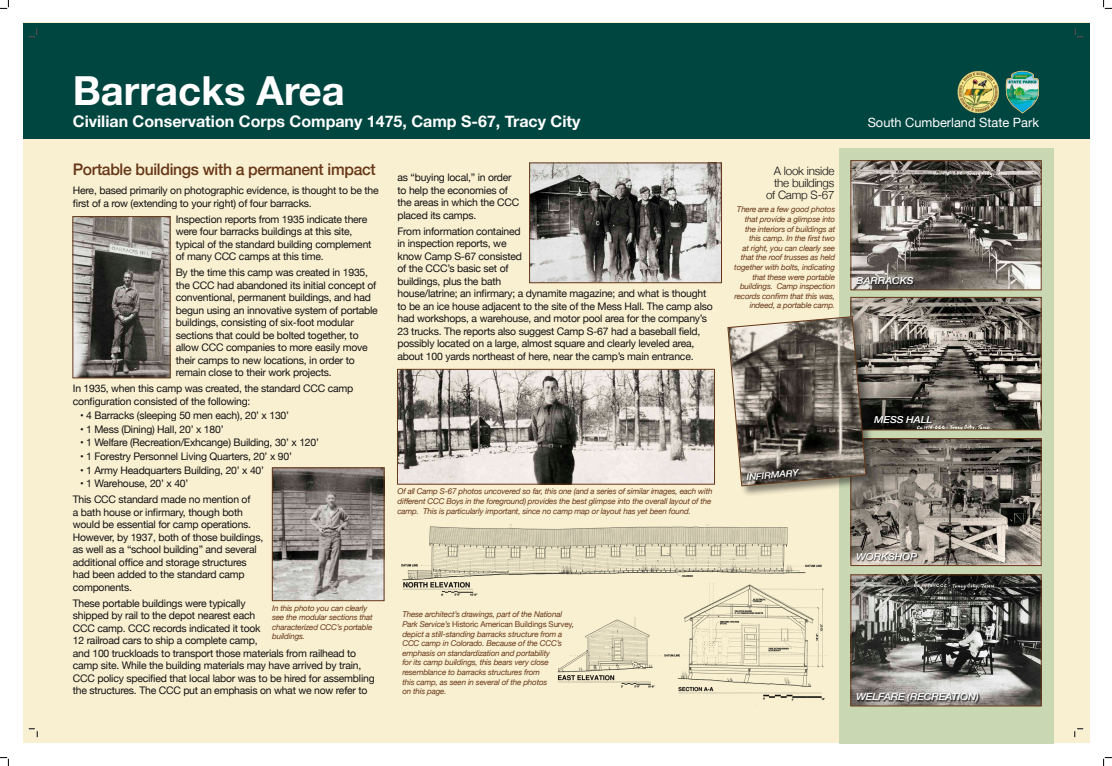
<style>
.page{position:relative;width:1112px;height:766px;background:#fff}
.page>*{position:absolute;margin:0;border:0;box-sizing:border-box;transform-origin:0 0}
.t1{font:700 40px "Helvetica Neue";color:#fff}
.t2{font:700 16px "Helvetica Neue";color:#fff}
.t3{font:500 16px "Helvetica Neue";letter-spacing:-.02em;color:#663717}
.t4{font:12.8px "Helvetica Neue";color:#fff}
.t5{font:300 11.6px/12px "Helvetica Neue";letter-spacing:-.02em;color:#121212;text-align:right}
.t6{font:10.4px/12.5px "Helvetica Neue";letter-spacing:-.02em;color:#121212}
.t7{font:italic 500 9.56px "Helvetica Neue";letter-spacing:-.02em;color:#fff;scale:1.11 1}
.t8{font:italic 500 8.88px "Helvetica Neue";color:#fff;scale:1.11 1}
.t9{font:italic 8px/9.6px "Helvetica Neue";letter-spacing:-.02em;color:#663717}
.s1{font-style:normal}
</style>
<div class="page">
<div style="left:23px;top:23px;width:1066px;height:720px;background:#f9efd1"></div>
<div style="left:23px;top:23px;width:1066px;height:115px;background:#004640"></div>
<div style="left:839px;top:148px;width:214px;height:596px;background:#c9d7b3"></div>
<img style="left:401px;top:524px;width:421px;height:72px">
<img style="left:557px;top:583px;width:268px;height:118px">
<img style="left:75px;top:218px;width:93px;height:158px">
<div style="left:73px;top:216px;width:97px;height:162px;border:1px solid #663717"></div>
<img style="left:531px;top:165px;width:188px;height:116px">
<div style="left:529px;top:163px;width:192px;height:120px;border:1px solid #663717"></div>
<img style="left:852px;top:162px;width:187px;height:126px">
<div style="left:850px;top:160px;width:191px;height:130px;border:1px solid #663717"></div>
<svg style="left:855px;top:277px;width:60px;height:9px"></svg>
<img style="left:852px;top:299px;width:187px;height:129px">
<div style="left:850px;top:297px;width:191px;height:133px;border:1px solid #663717"></div>
<svg style="left:876px;top:415px;width:57px;height:9px"></svg>
<img style="left:852px;top:440px;width:187px;height:123px">
<div style="left:850px;top:438px;width:191px;height:127px;border:1px solid #663717"></div>
<svg style="left:856px;top:552px;width:62px;height:10px"></svg>
<img style="left:852px;top:576px;width:187px;height:128px">
<div style="left:850px;top:574px;width:191px;height:132px;border:1px solid #663717"></div>
<svg style="left:856px;top:693px;width:124px;height:11px"></svg>
<div style="left:727px;top:316px;width:149px;height:181px;background:#121212;opacity:.5"></div>
<svg style="left:727px;top:316px;width:139px;height:170px;background:#787066"></svg>
<svg style="left:746px;top:469px;width:54px;height:13px"></svg>
<img style="left:399px;top:371px;width:313px;height:111px">
<div style="left:397px;top:369px;width:317px;height:115px;border:1px solid #663717"></div>
<img style="left:274px;top:469px;width:108px;height:130px">
<div style="left:272px;top:467px;width:112px;height:134px;border:1px solid #663717"></div>
<svg style="left:29px;top:29px;width:9px;height:9px"></svg>
<svg style="left:29px;top:728px;width:9px;height:9px"></svg>
<svg style="left:1074px;top:29px;width:8px;height:9px"></svg>
<svg style="left:1074px;top:728px;width:8px;height:9px"></svg>
<svg style="left:0;top:0;width:9px;height:9px"></svg>
<svg style="left:0;top:757px;width:9px;height:9px"></svg>
<svg style="left:1103px;top:0;width:8px;height:9px"></svg>
<svg style="left:1103px;top:757px;width:8px;height:9px"></svg>
<h1 class="t1" style="left:73px;top:59px;width:147px">Subje t</h1>
<h1 class="t1" style="left:73px;top:59px;width:273px">Barracks Area</h1>
<h2 class="t2" style="left:73px;top:109px;width:509px">Civilian Conservation Corps Company 1475, Camp S-67, Tracy City</h2>
<p class="t4" style="left:867px;top:113px;width:173px">South Cumberland State Park</p>
<h2 class="t2" style="left:412px;top:109px;width:162px">“Camp Alvin C. York”</h2>
<h2 class="t3" style="left:73px;top:157px;width:304px">Portable buildings with a permanent impact</h2>
<p class="t6" style="left:73px;top:185px;width:307px">Here, based primarily on photographic evidence, is thought to be the first of a row (extending to your right) of four barracks.</p>
<p class="t6" style="left:176px;top:213px;width:197px">Inspection reports from 1935 indicate there were four barracks buildings at this site, typical of the standard building complement of many CCC camps at this time.</p>
<p class="t6" style="left:176px;top:267px;width:203px">By the time this camp was created in 1935, the CCC had abandoned its initial concept of conventional, permanent buildings, and had begun using an innovative system of portable buildings, consisting of six-foot modular sections that could be bolted together, to allow CCC companies to more easily move their camps to new locations, in order to remain close to their work projects.</p>
<p class="t6" style="left:73px;top:383px;width:282px">In 1935, when this camp was created, the standard CCC camp configuration consisted of the following:</p>
<p class="t6" style="left:80px;top:409px;width:210px">• 4 Barracks (sleeping 50 men each), 20’ x 130’</p>
<p class="t6" style="left:80px;top:423px;width:145px">• 1 Mess (Dining) Hall, 20’ x 180’</p>
<p class="t6" style="left:80px;top:437px;width:240px">• 1 Welfare (Recreation/Exhcange) Building, 30’ x 120’</p>
<p class="t6" style="left:80px;top:450px;width:213px">• 1 Forestry Personnel Living Quarters, 20’ x 90’</p>
<p class="t6" style="left:80px;top:464px;width:185px">• 1 Army Headquarters Building, 20’ x 40’</p>
<p class="t6" style="left:73px;top:476px;width:179px;line-height:16.1px;text-indent:7px">• 1 Warehouse, 20’ x 40’<br>This CCC standard made no mention of</p>
<p class="t6" style="left:73px;top:506px;width:192px">a bath house or infirmary, though both would be essential for camp operations.<br>However, by 1937, both of those buildings, as well as a “school building” and several additional office and storage structures had been added to the standard camp components.</p>
<p class="t6" style="left:73px;top:597px;width:303px">These portable buildings were typically<br>shipped by rail to the depot nearest each<br>CCC camp. CCC records indicated it took<br>12 railroad cars to ship a complete camp,<br>and 100 truckloads to transport those materials from railhead to camp site. While the building materials may have arrived by train, CCC policy specified that local labor was to be hired for assembling the structures. The CCC put an emphasis on what we now refer to</p>
<p class="t9" style="left:272px;top:603px;width:102px">In this photo you can clearly see the modular sections that characterized CCC’s portable buildings.</p>
<p class="t6" style="left:397px;top:172px;width:123px">as “buying local,” in order to help the economies of the areas in which the CCC placed its camps.</p>
<p class="t6" style="left:397px;top:225px;width:317px">From information contained<br>in inspection reports, we<br>know Camp S-67 consisted<br>of the CCC’s basic set of<br>buildings, plus the bath<br>house/latrine; an infirmary; a dynamite magazine; and what is thought to be an ice house adjacent to the site of the Mess Hall. The camp also had workshops, a warehouse, and motor pool area for the company’s 23 trucks. The reports also suggest Camp S-67 had a baseball field, possibly located on a large, almost square and clearly leveled area, about 100 yards northeast of here, near the camp’s main entrance.</p>
<p class="t9" style="left:397px;top:487px;width:316px">Of all Camp S-67 photos uncovered so far, this one (and a series of similar images, each with different CCC Boys in the foreground) provides the best glimpse into the overall layout of the camp. This is particularly important, since no camp map or layout has yet been found.</p>
<p class="t9" style="left:402px;top:610px;width:174px">These architect’s drawings, part of the National Park Service’s <span class="s1">Historic American Buildings Survey</span>, depict a still-standing barracks structure from a CCC camp in Colorado. Because of the CCC’s emphasis on standardization and portability<br>for its camp buildings, this bears very close resemblance to barracks structures from<br>this camp, as seen in several of the photos<br>on this page.</p>
<p class="t5" style="left:766px;top:164px;width:70px">A look inside the buildings of Camp S-67</p>
<p class="t9" style="left:734px;top:205px;width:102px;text-align:right">There are a few good photos that provide a glimpse into the interiors of buildings at this camp. In the first two<br>at right, you can clearly see that the roof trusses as held together with bolts, indicating that these were portable buildings. Camp inspection records confirm that this was, indeed, a portable camp.</p>
<p class="t7" style="left:856px;top:273px;width:53px">BARRACKS</p>
<p class="t8" style="left:745px;top:469px;width:49px;rotate:-5deg">INFIRMARY</p>
<p class="t7" style="left:874px;top:411px;width:54px">MESS HALL</p>
<p class="t7" style="left:856px;top:548px;width:56px">WORKSHOP</p>
<p class="t7" style="left:856px;top:688px;width:112px">WELFARE (RECREATION)</p>
</div>
